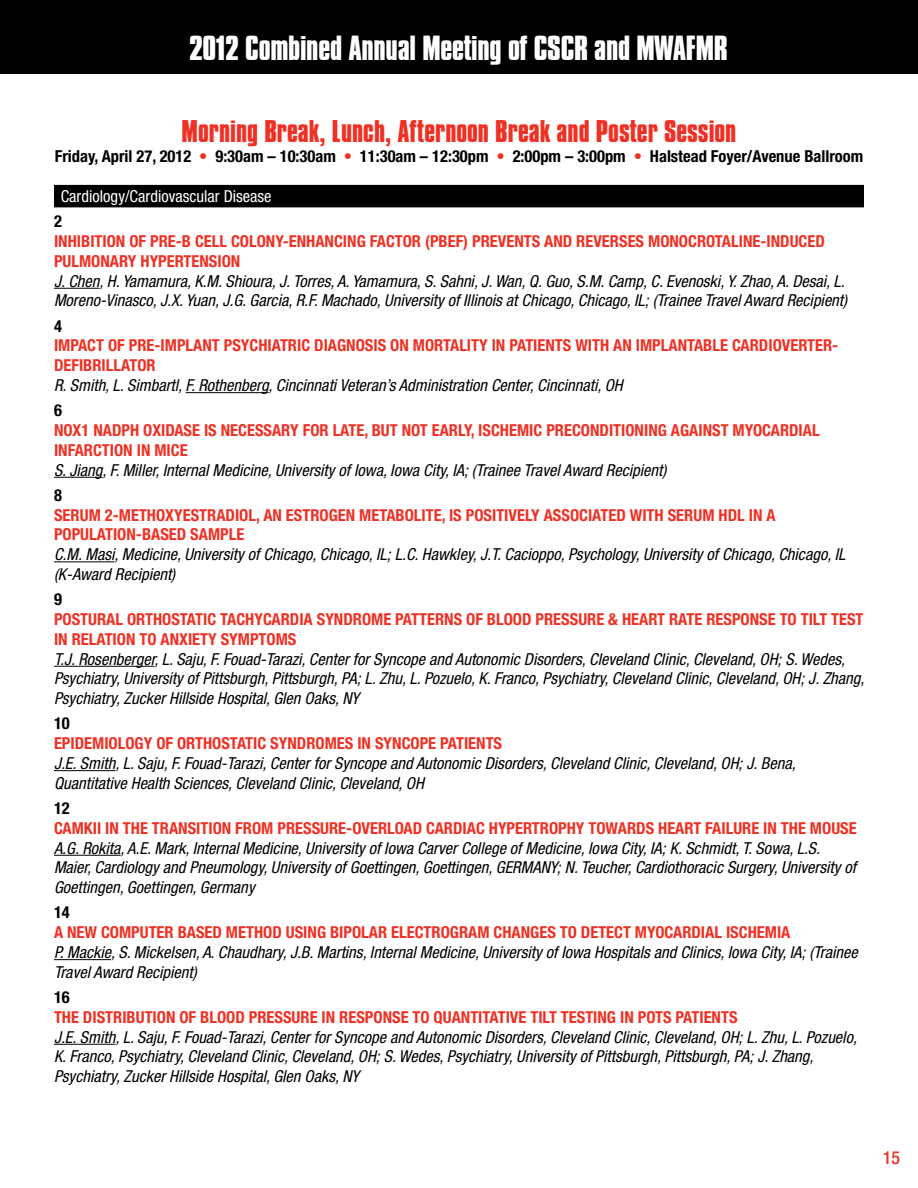
<style>
.page{position:relative;width:918px;height:1188px;background:#fff}
.page>*{position:absolute;margin:0;border:0;box-sizing:border-box;transform-origin:0 0}
.t1{font:700 30px "Compacta BT";letter-spacing:-.01em;color:#fff}
.t2{font:700 27px "Compacta BT";color:#ee3124}
.t3{font:500 condensed 18px "Helvetica Neue LT";color:#ee3124}
.t4{font:italic condensed 16.5px/19.8px "Helvetica Neue LT";color:#000}
.t5{font:700 condensed 16.5px/19.8px "Helvetica Neue LT";color:#ee3124}
.t6{font:700 condensed 16.5px "Helvetica Neue LT";color:#000}
.t7{font:condensed 16.5px "Helvetica Neue LT";color:#fff}
.s1{color:#ee3124}
</style>
<div class="page">
<div style="left:0;top:0;width:918px;height:74px;background:#000"></div>
<div style="left:54px;top:185px;width:810px;height:22px;background:#000"></div>
<hr style="left:54px;top:288px;width:46px;height:1px;background:#000">
<hr style="left:186px;top:392px;width:83px;height:1px;background:#000">
<hr style="left:54px;top:477px;width:49px;height:1px;background:#000">
<hr style="left:54px;top:561px;width:60px;height:1px;background:#000">
<hr style="left:54px;top:666px;width:100px;height:1px;background:#000">
<hr style="left:54px;top:770px;width:61px;height:1px;background:#000">
<hr style="left:54px;top:855px;width:67px;height:1px;background:#000">
<hr style="left:54px;top:959px;width:57px;height:1px;background:#000">
<hr style="left:54px;top:1044px;width:61px;height:1px;background:#000">
<h1 class="t1" style="left:189px;top:30px;width:540px">2012 Combined Annual Meeting of CSCR and MWAFMR</h1>
<h2 class="t2" style="left:182px;top:115px;width:556px">Morning Break, Lunch, Afternoon Break and Poster Session</h2>
<p class="t6" style="left:55px;top:146px;width:810px">Friday, April 27, 2012 <span class="s1">•</span> 9:30am – 10:30am <span class="s1">•</span> 11:30am – 12:30pm <span class="s1">•</span> 2:00pm – 3:00pm <span class="s1">•</span> Halstead Foyer/Avenue Ballroom</p>
<p class="t7" style="left:61px;top:187px;width:212px">Cardiology/Cardiovascular Disease</p>
<p class="t6" style="left:54px;top:211px;width:9px">2</p>
<p class="t5" style="left:54px;top:231px;width:772px">INHIBITION OF PRE-B CELL COLONY-ENHANCING FACTOR (PBEF) PREVENTS AND REVERSES MONOCROTALINE-INDUCED<br>PULMONARY HYPERTENSION</p>
<p class="t4" style="left:54px;top:271px;width:795px">J. Chen, H. Yamamura, K.M. Shioura, J. Torres, A. Yamamura, S. Sahni, J. Wan, Q. Guo, S.M. Camp, C. Evenoski, Y. Zhao, A. Desai, L.<br>Moreno-Vinasco, J.X. Yuan, J.G. Garcia, R.F. Machado, University of Illinois at Chicago, Chicago, IL; (Trainee Travel Award Recipient)</p>
<p class="t6" style="left:54px;top:316px;width:9px">4</p>
<p class="t5" style="left:54px;top:335px;width:786px">IMPACT OF PRE-IMPLANT PSYCHIATRIC DIAGNOSIS ON MORTALITY IN PATIENTS WITH AN IMPLANTABLE CARDIOVERTER-<br>DEFIBRILLATOR</p>
<p class="t4" style="left:54px;top:375px;width:570px">R. Smith, L. Simbartl, F. Rothenberg, Cincinnati Veteran’s Administration Center, Cincinnati, OH</p>
<p class="t6" style="left:54px;top:400px;width:9px">6</p>
<p class="t5" style="left:54px;top:420px;width:767px">NOX1 NADPH OXIDASE IS NECESSARY FOR LATE, BUT NOT EARLY, ISCHEMIC PRECONDITIONING AGAINST MYOCARDIAL<br>INFARCTION IN MICE</p>
<p class="t4" style="left:54px;top:460px;width:614px">S. Jiang, F. Miller, Internal Medicine, University of Iowa, Iowa City, IA; (Trainee Travel Award Recipient)</p>
<p class="t6" style="left:54px;top:485px;width:9px">8</p>
<p class="t5" style="left:54px;top:505px;width:723px">SERUM 2-METHOXYESTRADIOL, AN ESTROGEN METABOLITE, IS POSITIVELY ASSOCIATED WITH SERUM HDL IN A<br>POPULATION-BASED SAMPLE</p>
<p class="t4" style="left:54px;top:544px;width:793px">C.M. Masi, Medicine, University of Chicago, Chicago, IL; L.C. Hawkley, J.T. Cacioppo, Psychology, University of Chicago, Chicago, IL (K-Award Recipient)</p>
<p class="t6" style="left:54px;top:589px;width:9px">9</p>
<p class="t5" style="left:54px;top:609px;width:811px">POSTURAL ORTHOSTATIC TACHYCARDIA SYNDROME PATTERNS OF BLOOD PRESSURE &amp; HEART RATE RESPONSE TO TILT TEST<br>IN RELATION TO ANXIETY SYMPTOMS</p>
<p class="t4" style="left:54px;top:649px;width:812px">T.J. Rosenberger, L. Saju, F. Fouad-Tarazi, Center for Syncope and Autonomic Disorders, Cleveland Clinic, Cleveland, OH; S. Wedes,<br>Psychiatry, University of Pittsburgh, Pittsburgh, PA; L. Zhu, L. Pozuelo, K. Franco, Psychiatry, Cleveland Clinic, Cleveland, OH; J. Zhang,<br>Psychiatry, Zucker Hillside Hospital, Glen Oaks, NY</p>
<p class="t6" style="left:54px;top:714px;width:17px">10</p>
<p class="t5" style="left:54px;top:733px;width:450px">EPIDEMIOLOGY OF ORTHOSTATIC SYNDROMES IN SYNCOPE PATIENTS</p>
<p class="t4" style="left:54px;top:753px;width:743px">J.E. Smith, L. Saju, F. Fouad-Tarazi, Center for Syncope and Autonomic Disorders, Cleveland Clinic, Cleveland, OH; J. Bena,<br>Quantitative Health Sciences, Cleveland Clinic, Cleveland, OH</p>
<p class="t6" style="left:54px;top:798px;width:17px">12</p>
<p class="t5" style="left:54px;top:818px;width:804px">CAMKII IN THE TRANSITION FROM PRESSURE-OVERLOAD CARDIAC HYPERTROPHY TOWARDS HEART FAILURE IN THE MOUSE</p>
<p class="t4" style="left:54px;top:838px;width:804px">A.G. Rokita, A.E. Mark, Internal Medicine, University of Iowa Carver College of Medicine, Iowa City, IA; K. Schmidt, T. Sowa, L.S.<br>Maier, Cardiology and Pneumology, University of Goettingen, Goettingen, GERMANY; N. Teucher, Cardiothoracic Surgery, University of<br>Goettingen, Goettingen, Germany</p>
<p class="t6" style="left:54px;top:903px;width:17px">14</p>
<p class="t5" style="left:54px;top:922px;width:738px">A NEW COMPUTER BASED METHOD USING BIPOLAR ELECTROGRAM CHANGES TO DETECT MYOCARDIAL ISCHEMIA</p>
<p class="t4" style="left:54px;top:942px;width:805px">P. Mackie, S. Mickelsen, A. Chaudhary, J.B. Martins, Internal Medicine, University of Iowa Hospitals and Clinics, Iowa City, IA; (Trainee<br>Travel Award Recipient)</p>
<p class="t6" style="left:54px;top:987px;width:17px">16</p>
<p class="t5" style="left:54px;top:1007px;width:685px">THE DISTRIBUTION OF BLOOD PRESSURE IN RESPONSE TO QUANTITATIVE TILT TESTING IN POTS PATIENTS</p>
<p class="t4" style="left:54px;top:1027px;width:804px">J.E. Smith, L. Saju, F. Fouad-Tarazi, Center for Syncope and Autonomic Disorders, Cleveland Clinic, Cleveland, OH; L. Zhu, L. Pozuelo,<br>K. Franco, Psychiatry, Cleveland Clinic, Cleveland, OH; S. Wedes, Psychiatry, University of Pittsburgh, Pittsburgh, PA; J. Zhang,<br>Psychiatry, Zucker Hillside Hospital, Glen Oaks, NY</p>
<p class="t3" style="left:883px;top:1147px;width:19px">15</p>
</div>
